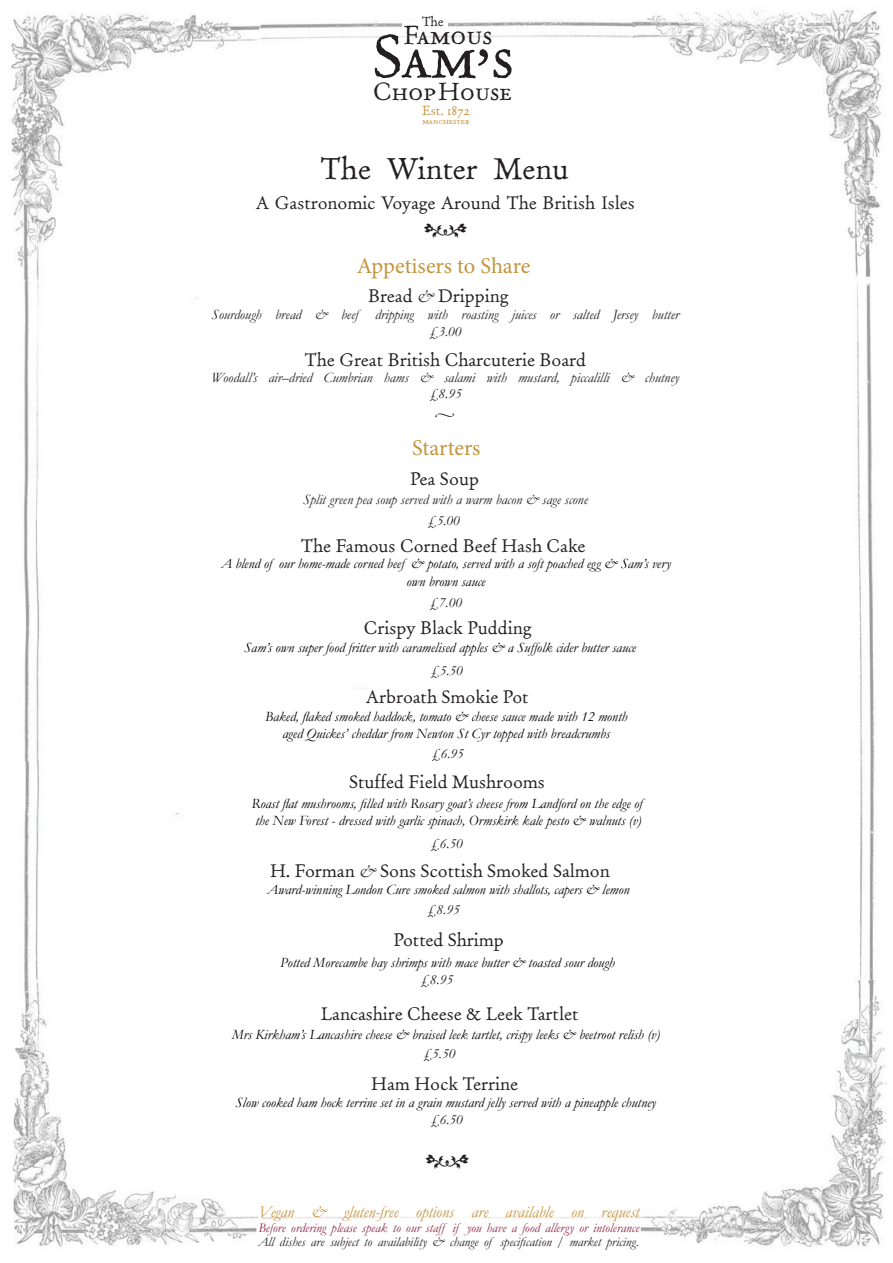
<style>
.page{position:relative;width:893px;height:1263px;background:#fff}
.page>*{position:absolute;margin:0;border:0;box-sizing:border-box;transform-origin:0 0}
.t1{font:59.4px "Old Claude LP Expert";color:#231f20}
.t2{font:58.05px "Old Claude LP Expert";color:#231f20}
.t3{font:30px "Old Claude LP Regular";color:#231f20}
.t4{font:26.1px "Old Claude LP Expert";color:#231f20}
.t5{font:24.45px "Old Claude LP Expert";color:#231f20}
.t6{font:22.5px "Minion Pro";letter-spacing:-.005em;color:#c4953d}
.t7{font:18px "Old Claude LP Regular";color:#231f20}
.t8{font:18px "Minion Pro";color:#231f20}
.t9{font:italic 16.5px "Garamond";color:#c4953d}
.t10{font:italic 14.25px/17.1px "Garamond";color:#000001;text-align:center}
.t11{font:italic 14.25px "Garamond";color:#231f20}
.t12{font:italic 13.35px "Garamond";color:#231f20}
.t13{font:italic 13.35px "Garamond";color:#8f2747}
.t14{font:13.05px "Old Claude LP Regular";color:#231f20}
.t15{font:12.9px "Old Claude LP Regular";color:#c4953e}
.t16{font:12px "Minion Pro";color:#231f20}
.t17{font:8.7px "Old Claude LP Expert";color:#c4953e}
.s1{font-family:"Old Claude LP Expert"}
.s2{font-family:"Old Claude LP Regular";font-size:61.05px}
.s3{font-family:"Old Claude LP Regular"}
.s4{font-family:"Garamond";font-style:italic}
</style>
<div class="page">
<img style="left:11px;top:10px;width:876px;height:1237px">
<div style="left:402px;top:23px;width:45px;height:7px;background:#fff"></div>
<svg style="left:256px;top:1225px;width:385px;height:22px"></svg>
<svg style="left:444px;top:223px;width:23px;height:15px"></svg>
<svg style="left:446px;top:1155px;width:23px;height:14px"></svg>
<p class="t14" style="left:422px;top:13px;width:23px"><span class="s1">T</span>he</p>
<h3 class="t4" style="left:404px;top:18px;width:91px">Famous</h3>
<h2 class="t2" style="left:475px;top:35px;width:18px">’</h2>
<h1 class="t1" style="left:372px;top:20px;width:144px"><span class="s2">S</span>am s</h1>
<h3 class="t5" style="left:373px;top:76px;width:140px"><span class="s3">C</span>hop<span class="s3">H</span>ouse</h3>
<p class="t15" style="left:422px;top:102px;width:49px">Est. 1872</p>
<p class="t17" style="left:422px;top:115px;width:49px">manchester</p>
<p class="t3" style="left:321px;top:150px;width:249px">The Winter Menu</p>
<p class="t7" style="left:256px;top:191px;width:380px">A Gastronomic Voyage Around The British Isles</p>
<p class="t8" style="left:423px;top:217px;width:27px">•</p>
<p class="t6" style="left:357px;top:250px;width:175px">Appetisers to Share</p>
<p class="t7" style="left:368px;top:285px;width:142px">Bread <span class="s4">&amp;</span> Dripping</p>
<p class="t11" style="left:212px;top:305px;width:469px">Sourdough bread &amp; beef dripping with roasting juices or salted Jersey butter</p>
<p class="t7" style="left:305px;top:348px;width:283px">The Great British Charcuterie Board</p>
<p class="t11" style="left:212px;top:367px;width:469px">Woodall’s air–dried Cumbrian hams &amp; salami with mustard, piccalilli &amp; chutney</p>
<p class="t11" style="left:429px;top:322px;width:34px">£3.00</p>
<p class="t11" style="left:430px;top:384px;width:34px">£8.95</p>
<p class="t6" style="left:412px;top:432px;width:70px">Starters</p>
<p class="t16" style="left:435px;top:406px;width:22px">•</p>
<p class="t7" style="left:410px;top:467px;width:71px">Pea Soup</p>
<p class="t11" style="left:303px;top:490px;width:286px">Split green pea soup served with a warm bacon &amp; sage scone</p>
<p class="t7" style="left:301px;top:535px;width:286px">The Famous Corned Beef Hash Cake</p>
<p class="t10" style="left:221px;top:555px;width:451px">A blend of our home-made corned beef &amp; potato, served with a soft poached egg &amp; Sam’s very own brown sauce</p>
<p class="t11" style="left:428px;top:510px;width:34px">£5.00</p>
<p class="t11" style="left:430px;top:593px;width:34px">£7.00</p>
<p class="t7" style="left:364px;top:616px;width:170px">Crispy Black Pudding</p>
<p class="t10" style="left:244px;top:639px;width:394px">Sam’s own super food fritter with caramelised apples &amp; a Suffolk cider butter sauce</p>
<p class="t11" style="left:431px;top:660px;width:34px">£5.50</p>
<p class="t7" style="left:366px;top:685px;width:164px">Arbroath Smokie Pot</p>
<p class="t10" style="left:265px;top:708px;width:364px">Baked, flaked smoked haddock, tomato &amp; cheese sauce made with 12 month</p>
<p class="t10" style="left:282px;top:725px;width:329px">aged Quickes’ cheddar from Newton St Cyr topped with breadcrumbs</p>
<p class="t11" style="left:432px;top:743px;width:34px">£6.95</p>
<p class="t7" style="left:349px;top:770px;width:197px">Stuffed Field Mushrooms</p>
<p class="t10" style="left:251px;top:795px;width:392px">Roast flat mushrooms, filled with Rosary goat’s cheese from Landford on the edge of</p>
<p class="t10" style="left:255px;top:812px;width:388px">the New Forest - dressed with garlic spinach, Ormskirk kale pesto &amp; walnuts (v)</p>
<p class="t11" style="left:431px;top:834px;width:34px">£6.50</p>
<p class="t7" style="left:270px;top:860px;width:341px">H. Forman <span class="s4">&amp;</span> Sons Scottish Smoked Salmon</p>
<p class="t10" style="left:267px;top:881px;width:364px">Award-winning London Cure smoked salmon with shallots, capers &amp; lemon</p>
<p class="t11" style="left:428px;top:900px;width:34px">£8.95</p>
<p class="t7" style="left:394px;top:929px;width:112px">Potted Shrimp</p>
<p class="t10" style="left:280px;top:953px;width:336px">Potted Morecambe bay shrimps with mace butter &amp; toasted sour dough</p>
<p class="t11" style="left:421px;top:970px;width:34px">£8.95</p>
<p class="t7" style="left:321px;top:1002px;width:259px">Lancashire Cheese &amp; Leek Tartlet</p>
<p class="t10" style="left:232px;top:1026px;width:430px">Mrs Kirkham’s Lancashire cheese &amp; braised leek tartlet, crispy leeks &amp; beetroot relish (v)</p>
<p class="t11" style="left:423px;top:1043px;width:34px">£5.50</p>
<p class="t7" style="left:371px;top:1072px;width:148px">Ham Hock Terrine</p>
<p class="t10" style="left:235px;top:1093px;width:422px">Slow cooked ham hock terrine set in a grain mustard jelly served with a pineapple chutney</p>
<p class="t11" style="left:431px;top:1110px;width:34px">£6.50</p>
<p class="t8" style="left:425px;top:1149px;width:27px">•</p>
<p class="t9" style="left:258px;top:1200px;width:382px">Vegan &amp; gluten-free options are available on request</p>
<p class="t13" style="left:258px;top:1219px;width:382px">Before ordering please speak to our staff if you have a food allergy or intolerance</p>
<p class="t12" style="left:258px;top:1233px;width:382px">All dishes are subject to availability &amp; change of specification / market pricing.</p>
</div>
